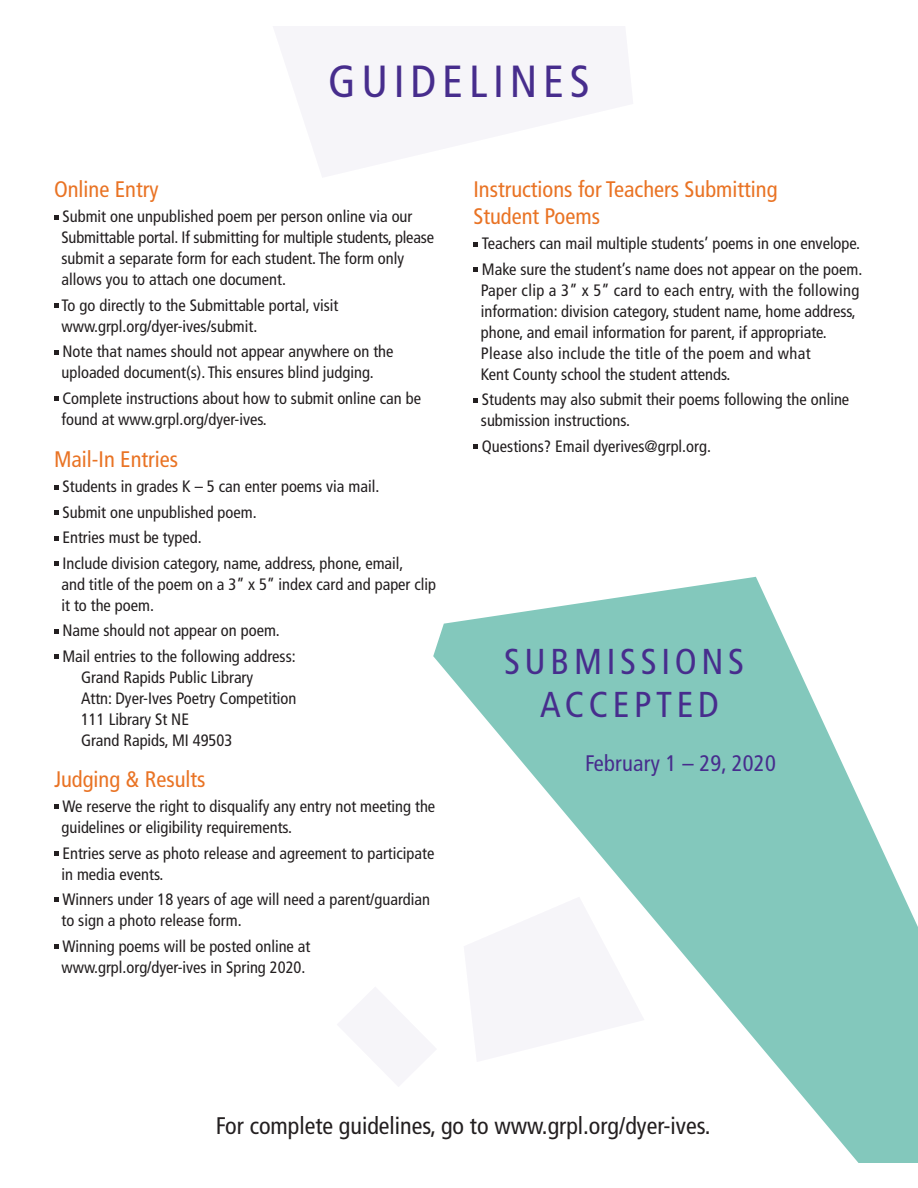
<style>
.page{position:relative;width:918px;height:1188px;background:#fff}
.page>*{position:absolute;margin:0;border:0;box-sizing:border-box;transform-origin:0 0}
.t1{font:condensed 45px "Frutiger LT Std";letter-spacing:.13em;color:#472d8d}
.t2{font:condensed 36px/43.2px "Frutiger LT Std";letter-spacing:.13em;color:#472d8d;text-align:center}
.t3{font:condensed 24px "Frutiger LT Std";color:#231f20}
.t4{font:condensed 22.5px "Frutiger LT Std";color:#e97324}
.t5{font:condensed 22.5px "Frutiger LT Std";letter-spacing:.01em;color:#472d8d}
.t6{font:condensed 16.5px/21px "Frutiger LT Std";color:#231f20}
</style>
<div class="page">
<svg style="left:54px;top:215px;width:4px;height:4px"></svg>
<svg style="left:54px;top:303px;width:4px;height:5px"></svg>
<svg style="left:54px;top:350px;width:4px;height:4px"></svg>
<svg style="left:54px;top:396px;width:4px;height:5px"></svg>
<svg style="left:54px;top:485px;width:4px;height:4px"></svg>
<svg style="left:54px;top:510px;width:4px;height:5px"></svg>
<svg style="left:54px;top:536px;width:4px;height:4px"></svg>
<svg style="left:54px;top:561px;width:4px;height:5px"></svg>
<svg style="left:54px;top:629px;width:4px;height:4px"></svg>
<svg style="left:54px;top:654px;width:4px;height:5px"></svg>
<svg style="left:54px;top:805px;width:4px;height:4px"></svg>
<svg style="left:54px;top:851px;width:4px;height:5px"></svg>
<svg style="left:54px;top:898px;width:4px;height:4px"></svg>
<svg style="left:54px;top:944px;width:4px;height:5px"></svg>
<svg style="left:473px;top:242px;width:5px;height:4px"></svg>
<svg style="left:473px;top:267px;width:5px;height:5px"></svg>
<svg style="left:473px;top:398px;width:5px;height:4px"></svg>
<svg style="left:473px;top:444px;width:5px;height:5px"></svg>
<svg style="left:433px;top:577px;width:485px;height:586px;fill:#83c8bc"></svg>
<svg style="left:433px;top:986px;width:4px;height:101px"></svg>
<svg style="left:464px;top:897px;width:181px;height:165px"></svg>
<p class="t1" style="left:328px;top:55px;width:263px">GUIDELINES</p>
<p class="t4" style="left:54px;top:176px;width:106px">Online Entry</p>
<p class="t6" style="left:62px;top:206px;width:352px">Submit one unpublished poem per person online via our</p>
<p class="t6" style="left:62px;top:227px;width:374px">Submittable portal. If submitting for multiple students, please submit a separate form for each student. The form only allows you to attach one document.</p>
<p class="t6" style="left:62px;top:295px;width:278px">To go directly to the Submittable portal, visit</p>
<p class="t6" style="left:62px;top:316px;width:197px">www.grpl.org/dyer-ives/submit.</p>
<p class="t6" style="left:62px;top:341px;width:333px">Note that names should not appear anywhere on the</p>
<p class="t6" style="left:62px;top:362px;width:314px">uploaded document(s). This ensures blind judging.</p>
<p class="t6" style="left:62px;top:388px;width:360px">Complete instructions about how to submit online can be</p>
<p class="t6" style="left:62px;top:409px;width:207px">found at www.grpl.org/dyer-ives.</p>
<p class="t4" style="left:54px;top:446px;width:126px">Mail-In Entries</p>
<p class="t6" style="left:62px;top:476px;width:318px">Students in grades K – 5 can enter poems via mail.</p>
<p class="t6" style="left:62px;top:502px;width:196px">Submit one unpublished poem.</p>
<p class="t6" style="left:62px;top:527px;width:141px">Entries must be typed.</p>
<p class="t6" style="left:62px;top:553px;width:343px">Include division category, name, address, phone, email,</p>
<p class="t6" style="left:62px;top:574px;width:376px">and title of the poem on a 3” x 5” index card and paper clip it to the poem.</p>
<p class="t6" style="left:62px;top:620px;width:219px">Name should not appear on poem.</p>
<p class="t6" style="left:62px;top:646px;width:235px">Mail entries to the following address:</p>
<p class="t6" style="left:81px;top:667px;width:174px">Grand Rapids Public Library</p>
<p class="t6" style="left:81px;top:688px;width:217px">Attn: Dyer-Ives Poetry Competition</p>
<p class="t6" style="left:81px;top:709px;width:110px">111 Library St NE</p>
<p class="t6" style="left:81px;top:730px;width:153px">Grand Rapids, MI 49503</p>
<p class="t4" style="left:54px;top:766px;width:153px">Judging &amp; Results</p>
<p class="t6" style="left:62px;top:796px;width:374px">We reserve the right to disqualify any entry not meeting the</p>
<p class="t6" style="left:62px;top:817px;width:232px">guidelines or eligibility requirements.</p>
<p class="t6" style="left:62px;top:843px;width:373px">Entries serve as photo release and agreement to participate</p>
<p class="t6" style="left:62px;top:864px;width:103px">in media events.</p>
<p class="t6" style="left:62px;top:889px;width:369px">Winners under 18 years of age will need a parent/guardian</p>
<p class="t6" style="left:62px;top:910px;width:182px">to sign a photo release form.</p>
<p class="t6" style="left:62px;top:936px;width:249px">Winning poems will be posted online at</p>
<p class="t6" style="left:62px;top:957px;width:246px">www.grpl.org/dyer-ives in Spring 2020.</p>
<p class="t4" style="left:473px;top:176px;width:306px">Instructions for Teachers Submitting</p>
<p class="t4" style="left:473px;top:203px;width:128px">Student Poems</p>
<p class="t6" style="left:482px;top:233px;width:380px">Teachers can mail multiple students’ poems in one envelope.</p>
<p class="t6" style="left:482px;top:259px;width:382px">Make sure the student’s name does not appear on the poem.</p>
<p class="t6" style="left:481px;top:280px;width:380px">Paper clip a 3” x 5” card to each entry, with the following information: division category, student name, home address, phone, and email information for parent, if appropriate.<br>Please also include the title of the poem and what</p>
<p class="t6" style="left:481px;top:364px;width:251px">Kent County school the student attends.</p>
<p class="t6" style="left:482px;top:389px;width:369px">Students may also submit their poems following the online</p>
<p class="t6" style="left:481px;top:410px;width:151px">submission instructions.</p>
<p class="t6" style="left:482px;top:436px;width:231px">Questions? Email dyerives@grpl.org.</p>
<p class="t2" style="left:504px;top:640px;width:242px">SUBMISSIONS<br>ACCEPTED</p>
<p class="t5" style="left:585px;top:750px;width:192px">February 1 – 29, 2020</p>
<p class="t3" style="left:216px;top:1112px;width:496px">For complete guidelines, go to www.grpl.org/dyer-ives.</p>
</div>
